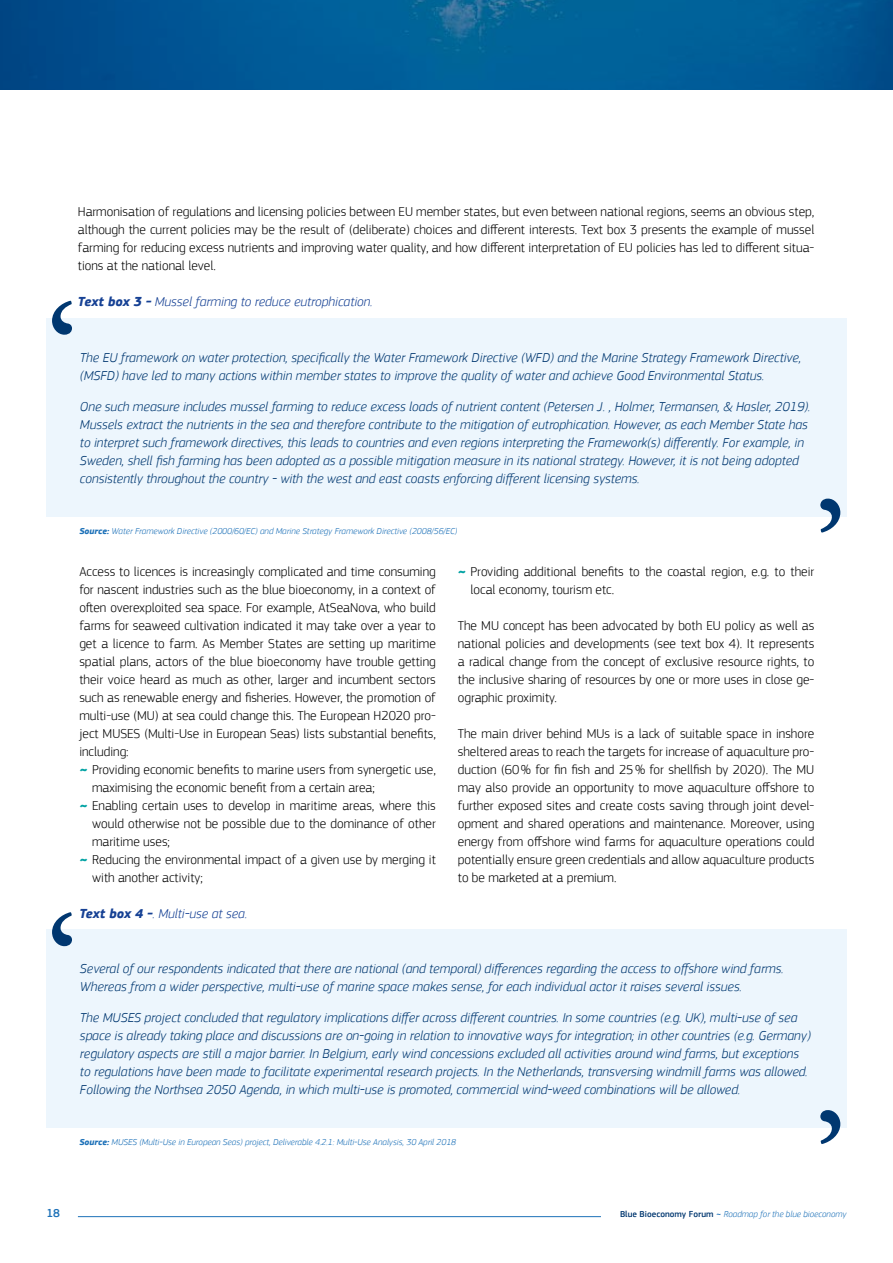
<style>
.page{position:relative;width:893px;height:1263px;background:#fff}
.page>*{position:absolute;margin:0;border:0;box-sizing:border-box;transform-origin:0 0}
.t1{font:300 13.5px/18px "PF Square Sans Pro";color:#000;text-align:justify}
.t2{font:italic 300 13.5px/18px "PF Square Sans Pro";color:#003770}
.t3{font:italic 300 13.5px "PF Square Sans Pro";color:#164194}
.t4{font:500 12px "PF Square Sans Pro";color:#1d71b8}
.t5{font:italic 300 9px "PF Square Sans Pro";color:#1d71b8}
.s1{font-weight:700}
.s2{font-weight:900;color:#00a2a3}
.s3{font-weight:500;font-style:normal;color:#003770}
.s4{font-weight:500;font-style:normal}
</style>
<div class="page">
<svg style="left:0;top:0;width:892px;height:89px;background:#005a95"></svg>
<hr style="left:892px;top:0;width:1px;height:89px;background:#003770">
<div style="left:46px;top:318px;width:800px;height:198px;background:#edf6fd"></div>
<div style="left:46px;top:929px;width:800px;height:199px;background:#edf6fd"></div>
<hr style="left:892px;top:1165px;width:1px;height:98px;background:#e3eef3">
<svg style="left:52px;top:301px;width:20px;height:34px"></svg>
<svg style="left:52px;top:912px;width:20px;height:34px"></svg>
<svg style="left:820px;top:499px;width:20px;height:34px"></svg>
<svg style="left:820px;top:1110px;width:20px;height:34px"></svg>
<hr style="left:78px;top:1216px;width:523px;height:1px;background:#1d71b8">
<p class="t1" style="left:78px;top:202px;width:738px">Harmonisation of regulations and licensing policies between EU member states, but even between national regions, seems an obvious step, although the current policies may be the result of (deliberate) choices and different interests. Text box 3 presents the example of mussel farming for reducing excess nutrients and improving water quality, and how different interpretation of EU policies has led to different situa&shy;tions at the national level.</p>
<p class="t3" style="left:78px;top:294px;width:296px"><span class="s1">Text box 3 -</span> Mussel farming to reduce eutrophication.</p>
<p class="t2" style="left:80px;top:348px;width:723px">The EU framework on water protection, specifically the Water Framework Directive (WFD) and the Marine Strategy Framework Directive, (MSFD) have led to many actions within member states to improve the quality of water and achieve Good Environmental Status.</p>
<p class="t2" style="left:80px;top:397px;width:732px">One such measure includes mussel farming to reduce excess loads of nutrient content (Petersen J. , Holmer, Termansen, &amp; Hasler, 2019).<br>Mussels extract the nutrients in the sea and therefore contribute to the mitigation of eutrophication. However, as each Member State has to interpret such framework directives, this leads to countries and even regions interpreting the Framework(s) differently. For example, in Sweden, shell fish farming has been adopted as a possible mitigation measure in its national strategy. However, it is not being adopted consistently throughout the country - with the west and east coasts enforcing different licensing systems.</p>
<p class="t5" style="left:79px;top:526px;width:379px"><span class="s1">Source:</span> Water Framework Directive (2000/60/EC) and Marine Strategy Framework Directive (2008/56/EC)</p>
<p class="t1" style="left:79px;top:562px;width:358px">Access to licences is increasingly complicated and time consuming</p>
<p class="t1" style="left:79px;top:580px;width:358px">for nascent industries such as the blue bioeconomy, in a context of</p>
<p class="t1" style="left:79px;top:598px;width:358px">often overexploited sea space. For example, AtSeaNova, who build</p>
<p class="t1" style="left:79px;top:616px;width:358px">farms for seaweed cultivation indicated it may take over a year to</p>
<p class="t1" style="left:79px;top:634px;width:358px">get a licence to farm. As Member States are setting up maritime</p>
<p class="t1" style="left:79px;top:652px;width:358px">spatial plans, actors of the blue bioeconomy have trouble getting</p>
<p class="t1" style="left:79px;top:670px;width:358px">their voice heard as much as other, larger and incumbent sectors</p>
<p class="t1" style="left:79px;top:688px;width:358px">such as renewable energy and fisheries. However, the promotion of</p>
<p class="t1" style="left:79px;top:706px;width:358px">multi-use (MU) at sea could change this. The European H2020 pro-</p>
<p class="t1" style="left:79px;top:724px;width:358px">ject MUSES (Multi-Use in European Seas) lists substantial benefits,</p>
<p class="t1" style="left:79px;top:742px;width:51px">including:</p>
<p class="t1" style="left:79px;top:760px;width:358px"><span class="s2">~</span> Providing economic benefits to marine users from synergetic use,</p>
<p class="t1" style="left:92px;top:778px;width:284px">maximising the economic benefit from a certain area;</p>
<p class="t1" style="left:79px;top:796px;width:358px"><span class="s2">~</span> Enabling certain uses to develop in maritime areas, where this</p>
<p class="t1" style="left:92px;top:814px;width:345px">would otherwise not be possible due to the dominance of other</p>
<p class="t1" style="left:92px;top:832px;width:79px">maritime uses;</p>
<p class="t1" style="left:79px;top:850px;width:358px"><span class="s2">~</span> Reducing the environmental impact of a given use by merging it</p>
<p class="t1" style="left:92px;top:868px;width:112px">with another activity;</p>
<p class="t3" style="left:79px;top:906px;width:169px"><span class="s1">Text box 4 -</span>. Multi-use at sea.</p>
<p class="t1" style="left:471px;top:562px;width:345px;text-indent:-13px"><span class="s2">~</span> Providing additional benefits to the coastal region, e.g. to their local economy, tourism etc.</p>
<p class="t1" style="left:458px;top:616px;width:358px">The MU concept has been advocated by both EU policy as well as national policies and developments (see text box 4). It represents a radical change from the concept of exclusive resource rights, to the inclusive sharing of resources by one or more uses in close ge&shy;ographic proximity.</p>
<p class="t1" style="left:458px;top:724px;width:358px">The main driver behind MUs is a lack of suitable space in inshore sheltered areas to reach the targets for increase of aquaculture pro&shy;duction (60 % for fin fish and 25 % for shellfish by 2020). The MU may also provide an opportunity to move aquaculture offshore to further exposed sites and create costs saving through joint devel&shy;opment and shared operations and maintenance. Moreover, using energy from offshore wind farms for aquaculture operations could potentially ensure green credentials and allow aquaculture products to be marketed at a premium.</p>
<p class="t2" style="left:80px;top:960px;width:705px">Several of our respondents indicated that there are national (and temporal) differences regarding the access to offshore wind farms.<br>Whereas from a wider perspective, multi-use of marine space makes sense, for each individual actor it raises several issues.</p>
<p class="t2" style="left:80px;top:1008px;width:732px">The MUSES project concluded that regulatory implications differ across different countries. In some countries (e.g. UK), multi-use of sea space is already taking place and discussions are on-going in relation to innovative ways for integration; in other countries (e.g. Germany) regulatory aspects are still a major barrier. In Belgium, early wind concessions excluded all activities around wind farms, but exceptions to regulations have been made to facilitate experimental research projects. In the Netherlands, transversing windmill farms was allowed.<br>Following the Northsea 2050 Agenda, in which multi-use is promoted, commercial wind-weed combinations will be allowed.</p>
<p class="t5" style="left:79px;top:1137px;width:378px"><span class="s1">Source:</span> MUSES (Multi-Use in European Seas) project, Deliverable 4.2.1: Multi-Use Analysis, 30 April 2018</p>
<p class="t4" style="left:46px;top:1206px;width:15px">18</p>
<p class="t5" style="left:620px;top:1208px;width:228px"><span class="s3">Blue Bioeconomy Forum</span> <span class="s4">~</span> Roadmap for the blue bioeconomy</p>
</div>
